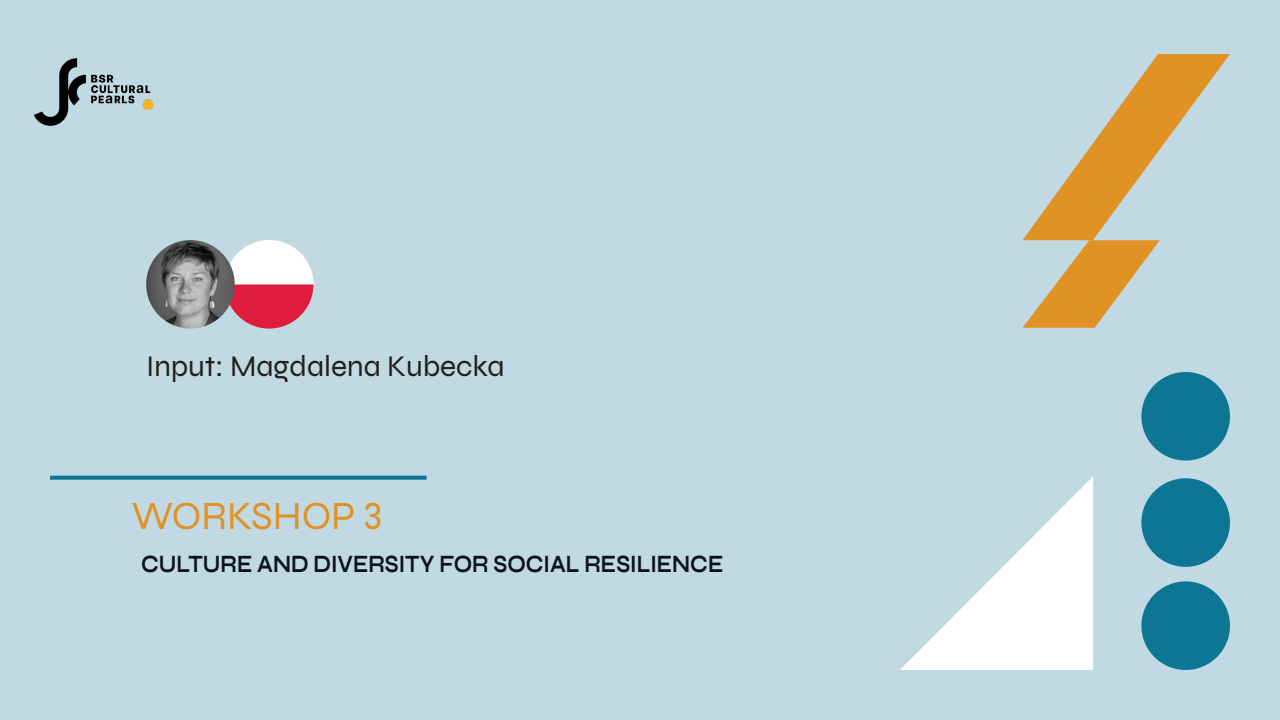
<style>
.page{position:relative;width:1280px;height:720px;background:#c0d9e3}
.page>*{position:absolute;margin:0;border:0;box-sizing:border-box;transform-origin:0 0}
.t1{font:40px "Syne";color:#e19224}
.t2{font:30px "Syne";color:#231f20}
.t3{font:700 25px "Syne";color:#09131d;scale:.8 1}
</style>
<div class="page">
<svg style="left:50px;top:476px;width:377px;height:4px;background:#1b7d9a"></svg>
<img style="left:225px;top:240px;width:88px;height:89px;border-radius:44px">
<img style="left:146px;top:240px;width:89px;height:89px;border-radius:44px">
<div style="left:1141px;top:581px;width:89px;height:89px;background:#0e7695;border-radius:50%"></div>
<div style="left:1141px;top:478px;width:89px;height:89px;background:#0e7695;border-radius:50%"></div>
<div style="left:1141px;top:372px;width:89px;height:89px;background:#0e7695;border-radius:50%"></div>
<svg style="left:900px;top:477px;width:193px;height:193px"></svg>
<svg style="left:1022px;top:54px;width:208px;height:186px"></svg>
<svg style="left:1022px;top:240px;width:138px;height:88px"></svg>
<img style="left:34px;top:58px;width:120px;height:68px">
<p class="t2" style="left:146px;top:347px;width:360px">Input: Magdalena Kubecka</p>
<h1 class="t1" style="left:132px;top:491px;width:252px">WORKSHOP 3</h1>
<p class="t3" style="left:141px;top:549px;width:729px">CULTURE AND DIVERSITY FOR SOCIAL RESILIENCE</p>
</div>
